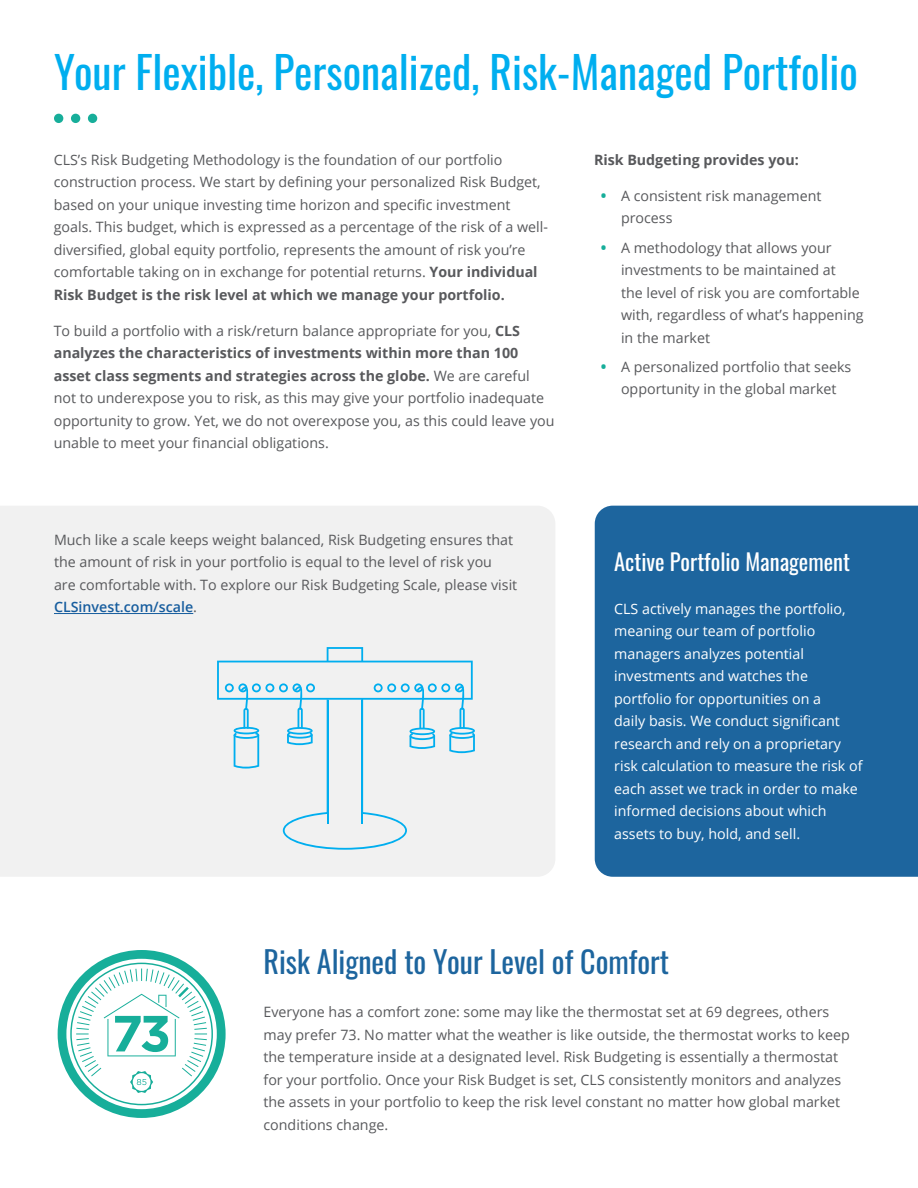
<style>
.page{position:relative;width:918px;height:1188px;background:#fff}
.page>*{position:absolute;margin:0;border:0;box-sizing:border-box;transform-origin:0 0}
.Subhead_1{font:43.5px "Oswald";color:#00aeef}
.Subhead_1-2{font:30px "Oswald";color:#1d659e}
.Subhead_1-3{font:22.5px "Oswald";color:#fff}
.Subhead_1-4{font:14.25px/22.5px "Open Sans";color:#58595c}
.Subhead_1-5{font:14.25px/22.5px "Open Sans";color:#fff}
.Subhead_1-6{font:700 14.25px "Open Sans";color:#58595c}
.s1{font-weight:700}
.s2{font-weight:600;color:#175d9e}
.s3{font-weight:700;font-size:15px;color:#17ae9a}
</style>
<div class="page">
<div style="left:595px;top:506px;width:323px;height:371px;background:#1d659e"></div>
<div style="left:0;top:506px;width:555px;height:371px;background:#f1f1f1"></div>
<svg style="left:58px;top:950px;width:168px;height:168px"></svg>
<div style="left:54px;top:114px;width:9px;height:9px;background:#17ae9a;border-radius:50%"></div>
<div style="left:71px;top:114px;width:9px;height:9px;background:#17ae9a;border-radius:50%"></div>
<div style="left:88px;top:114px;width:9px;height:9px;background:#17ae9a;border-radius:50%"></div>
<hr style="left:54px;top:613px;width:139px;height:1px;background:#175d9e">
<svg style="left:217px;top:647px;width:258px;height:203px"></svg>
<hr style="left:327px;top:700px;width:1px;height:123px;background:#00aeef">
<hr style="left:361px;top:700px;width:2px;height:123px;background:#00aeef">
<p class="Subhead_1" style="left:54px;top:33px;width:805px">Your Flexible, Personalized, Risk-Managed Portfolio</p>
<p class="Subhead_1-4" style="left:54px;top:148px;width:496px">CLS’s Risk Budgeting Methodology is the foundation of our portfolio construction process. We start by defining your personalized Risk Budget, based on your unique investing time horizon and specific investment goals. This budget, which is expressed as a percentage of the risk of a well&shy;diversified, global equity portfolio, represents the amount of risk you’re comfortable taking on in exchange for potential returns. <span class="s1">Your individual Risk Budget is the risk level at which we manage your portfolio.</span></p>
<p class="Subhead_1-4" style="left:54px;top:319px;width:502px">To build a portfolio with a risk/return balance appropriate for you, <span class="s1">CLS analyzes the characteristics of investments within more than 100 asset class segments and strategies across the globe.</span> We are careful not to underexpose you to risk, as this may give your portfolio inadequate opportunity to grow. Yet, we do not overexpose you, as this could leave you unable to meet your financial obligations.</p>
<p class="Subhead_1-4" style="left:54px;top:528px;width:465px">Much like a scale keeps weight balanced, Risk Budgeting ensures that the amount of risk in your portfolio is equal to the level of risk you are comfortable with. To explore our Risk Budgeting Scale, please visit <span class="s2">CLSinvest.com/scale</span>.</p>
<p class="Subhead_1-6" style="left:594px;top:150px;width:206px">Risk Budgeting provides you:</p>
<p class="Subhead_1-4" style="left:621px;top:184px;width:202px;text-indent:-20px"><span class="s3">•</span> A consistent risk management process</p>
<p class="Subhead_1-4" style="left:621px;top:236px;width:244px;text-indent:-20px"><span class="s3">•</span> A methodology that allows your investments to be maintained at<br>the level of risk you are comfortable with, regardless of what’s happening in the market</p>
<p class="Subhead_1-4" style="left:601px;top:355px;width:252px;text-align:center"><span class="s3">•</span> A personalized portfolio that seeks opportunity in the global market</p>
<p class="Subhead_1-3" style="left:614px;top:542px;width:237px">Active Portfolio Management</p>
<p class="Subhead_1-5" style="left:614px;top:597px;width:250px">CLS actively manages the portfolio, meaning our team of portfolio managers analyzes potential investments and watches the portfolio for opportunities on a<br>daily basis. We conduct significant research and rely on a proprietary risk calculation to measure the risk of each asset we track in order to make informed decisions about which assets to buy, hold, and sell.</p>
<p class="Subhead_1-2" style="left:264px;top:935px;width:407px">Risk Aligned to Your Level of Comfort</p>
<p class="Subhead_1-4" style="left:264px;top:1000px;width:588px">Everyone has a comfort zone: some may like the thermostat set at 69 degrees, others may prefer 73. No matter what the weather is like outside, the thermostat works to keep the temperature inside at a designated level. Risk Budgeting is essentially a thermostat for your portfolio. Once your Risk Budget is set, CLS consistently monitors and analyzes the assets in your portfolio to keep the risk level constant no matter how global market conditions change.</p>
</div>
